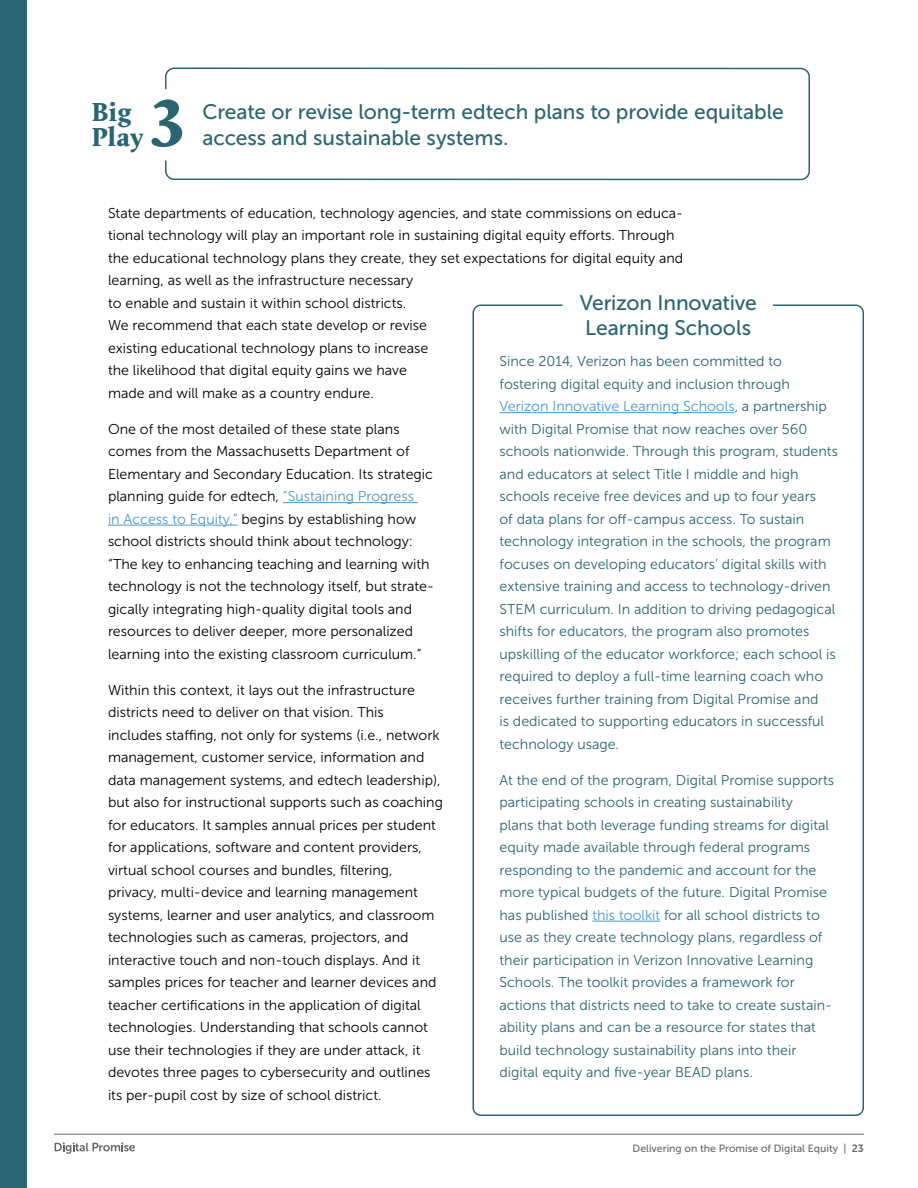
<style>
.page{position:relative;width:918px;height:1188px;background:#fff}
.page>*{position:absolute;margin:0;border:0;box-sizing:border-box;transform-origin:0 0}
.Bold_Callout{font:900 69px "Calluna";color:#2a6573}
.Bold_Callout-2{font:900 27px/25.5px "Calluna";letter-spacing:.015em;color:#2a6573}
.Side_Bar_Header{font:21px/25.5px "Museo Sans 500";letter-spacing:-.005em;color:#2a6573}
.t1{font:14.25px/22.5px "Museo Sans 300";color:#000}
.t2{font:14.25px/22.5px "Museo Sans 300";color:#2a6573}
.t3{font:10.5px "Museo Sans 500";color:#676767}
.s1{color:#4a98d0}
.s2{font-family:"Museo Sans 700"}
</style>
<div class="page">
<div style="left:0;top:0;width:27px;height:1188px;background:#2a6573"></div>
<hr style="left:54px;top:1134px;width:810px;height:1px;background:#676767">
<svg style="left:55px;top:1142px;width:80px;height:12px"></svg>
<hr style="left:283px;top:502px;width:135px;height:1px;background:#4a98d0">
<hr style="left:108px;top:525px;width:130px;height:1px;background:#4a98d0">
<div style="left:472px;top:304px;width:392px;height:812px;border:2px solid #2a6573;border-radius:8px"></div>
<hr style="left:500px;top:412px;width:235px;height:1px;background:#4a98d0">
<hr style="left:592px;top:921px;width:68px;height:1px;background:#4a98d0">
<div style="left:165px;top:68px;width:645px;height:112px;border:2px solid #2a6573;border-radius:9px"></div>
<p class="Bold_Callout-2" style="left:92px;top:98px;width:53px">Big<br>Play</p>
<p class="Bold_Callout" style="left:150px;top:80px;width:36px">3</p>
<h3 class="Side_Bar_Header" style="left:202px;top:99px;width:583px">Create or revise long-term edtech plans to provide equitable access and sustainable systems.</h3>
<p class="t1" style="left:108px;top:202px;width:577px">State departments of education, technology agencies, and state commissions on educa&shy;tional technology will play an important role in sustaining digital equity efforts. Through the educational technology plans they create, they set expectations for digital equity and learning, as well as the infrastructure necessary<br>to enable and sustain it within school districts.<br>We recommend that each state develop or revise<br>existing educational technology plans to increase<br>the likelihood that digital equity gains we have<br>made and will make as a country endure.</p>
<p class="t1" style="left:108px;top:418px;width:328px">One of the most detailed of these state plans comes from the Massachusetts Department of Elementary and Secondary Education. Its strategic planning guide for edtech, <span class="s1">“Sustaining Progress<br>in Access to Equity,”</span> begins by establishing how school districts should think about technology: “The key to enhancing teaching and learning with technology is not the technology itself, but strate&shy;gically integrating high-quality digital tools and resources to deliver deeper, more personalized learning into the existing classroom curriculum.”</p>
<p class="t1" style="left:108px;top:679px;width:336px">Within this context, it lays out the infrastructure districts need to deliver on that vision. This<br>includes staffing, not only for systems (i.e., network management, customer service, information and data management systems, and edtech leadership), but also for instructional supports such as coaching for educators. It samples annual prices per student for applications, software and content providers, virtual school courses and bundles, filtering, privacy, multi-device and learning management systems, learner and user analytics, and classroom technologies such as cameras, projectors, and interactive touch and non-touch displays. And it samples prices for teacher and learner devices and teacher certifications in the application of digital technologies. Understanding that schools cannot use their technologies if they are under attack, it devotes three pages to cybersecurity and outlines its per-pupil cost by size of school district.</p>
<p class="Side_Bar_Header" style="left:580px;top:290px;width:179px">Verizon Innovative<br>Learning Schools</p>
<p class="t2" style="left:500px;top:350px;width:340px">Since 2014, Verizon has been committed to fostering digital equity and inclusion through <span class="s1">Verizon Innovative Learning Schools</span>, a partnership with Digital Promise that now reaches over 560 schools nationwide. Through this program, students and educators at select Title I middle and high schools receive free devices and up to four years<br>of data plans for off-campus access. To sustain technology integration in the schools, the program focuses on developing educators’ digital skills with extensive training and access to technology-driven STEM curriculum. In addition to driving pedagogical shifts for educators, the program also promotes upskilling of the educator workforce; each school is required to deploy a full-time learning coach who receives further training from Digital Promise and<br>is dedicated to supporting educators in successful technology usage.</p>
<p class="t2" style="left:500px;top:769px;width:336px">At the end of the program, Digital Promise supports participating schools in creating sustainability<br>plans that both leverage funding streams for digital equity made available through federal programs responding to the pandemic and account for the more typical budgets of the future. Digital Promise has published <span class="s1">this toolkit</span> for all school districts to use as they create technology plans, regardless of their participation in Verizon Innovative Learning Schools. The toolkit provides a framework for actions that districts need to take to create sustain&shy;ability plans and can be a resource for states that build technology sustainability plans into their digital equity and five-year BEAD plans.</p>
<p class="t3" style="left:633px;top:1142px;width:233px">Delivering on the Promise of Digital Equity | <span class="s2">23</span></p>
</div>
